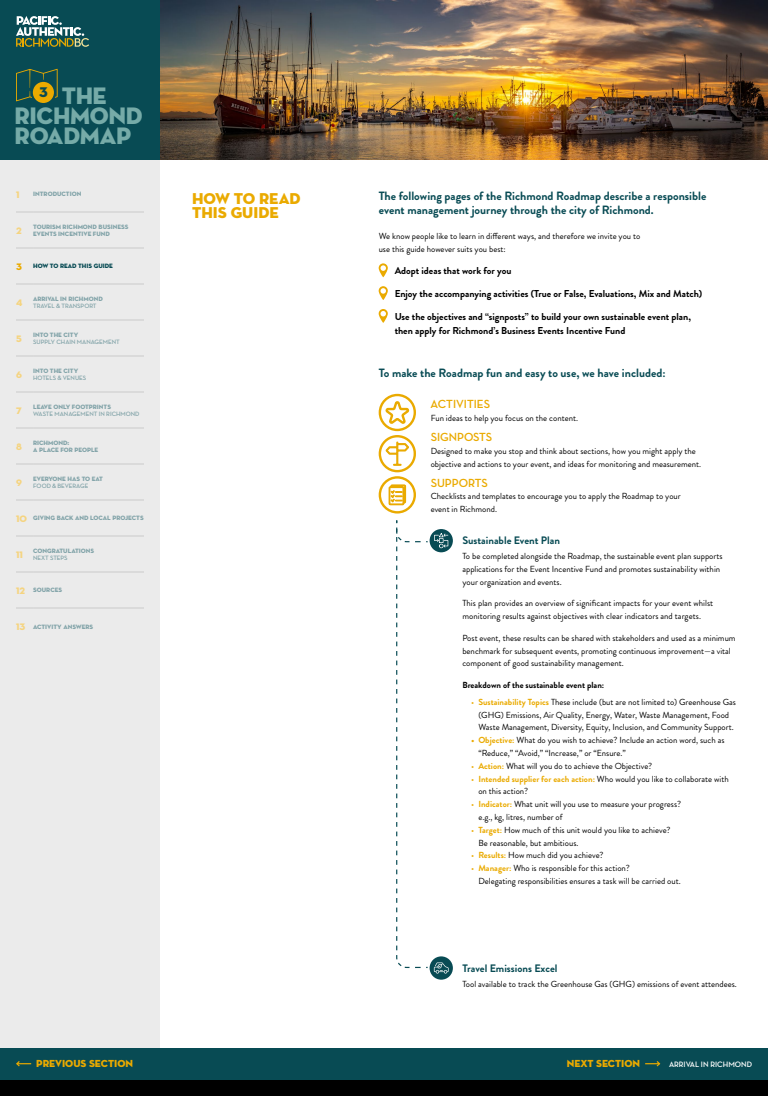
<style>
.page{position:relative;width:768px;height:1096px;background:#fff}
.page>*{position:absolute;margin:0;border:0;box-sizing:border-box;transform-origin:0 0}
.t1{font:24.28px/20.2px "Neutra Disp Titling";letter-spacing:-.01em;color:#76aba8;text-align:center}
.t2{font:16px/13.2px "Neutra Disp Titling";color:#eaaa00}
.t3{font:14.28px "Neutra Disp Titling";color:#084b54}
.t4{font:700 12px/13.6px "Brandon Grotesque";color:#084b54}
.t5{font:700 12px "Neutra Disp";color:#eaaa00}
.t6{font:700 10.8px "Brandon Grotesque";color:#084b54}
.t7{font:10.4px "Neutra Disp Titling";color:#eaaa00}
.t8{font:700 10px/14px "Brandon Grotesque";color:#000}
.t9{font:9.6px "Neutra Disp Titling";color:#f5d480}
.t10{font:8.8px/12.8px "Brandon Grotesque";color:#000}
.t11{font:700 8.8px "Brandon Grotesque";color:#000}
.t12{font:700 8px "Neutra Disp";color:#fff}
.t13{font:6.4px/6.4px "Neutra Disp Titling";color:#84a5aa}
.t14{font:700 6.4px "Neutra Disp";color:#84a5aa}
.t15{font:6.4px "Neutra Disp Titling";color:#084b54}
.s1{font-size:9.6px;color:#eaaa00}
.s2{font-size:9.6px;color:#f5d480}
.s3{color:#eaaa00}
.s4{font-weight:700;color:#eaaa00}
</style>
<div class="page">
<div style="left:0;top:160px;width:160px;height:888px;background:#ebebeb"></div>
<div style="left:0;top:0;width:160px;height:160px;background:#084b54"></div>
<svg style="left:16px;top:16px;width:73px;height:31px"></svg>
<svg style="left:16px;top:69px;width:42px;height:32px"></svg>
<div style="left:33px;top:82px;width:21px;height:21px;background:#eaaa00;border-radius:50%"></div>
<div style="left:0;top:1048px;width:768px;height:32px;background:#084b54"></div>
<svg style="left:645px;top:1061px;width:16px;height:6px"></svg>
<svg style="left:16px;top:1061px;width:15px;height:6px"></svg>
<img style="left:160px;top:0;width:608px;height:160px">
<svg style="left:379px;top:263px;width:9px;height:14px"></svg>
<svg style="left:379px;top:286px;width:9px;height:14px"></svg>
<svg style="left:379px;top:309px;width:9px;height:14px"></svg>
<svg style="left:380px;top:395px;width:35px;height:35px"></svg>
<div style="left:379px;top:394px;width:37px;height:37px;border:2px solid #eaaa00;border-radius:50%"></div>
<svg style="left:383px;top:399px;width:27px;height:28px"></svg>
<svg style="left:429px;top:528px;width:25px;height:25px"></svg>
<div style="left:428px;top:527px;width:27px;height:27px;border:2px solid #fff;border-radius:50%"></div>
<svg style="left:429px;top:955px;width:25px;height:26px"></svg>
<div style="left:428px;top:954px;width:27px;height:28px;border:2px solid #fff;border-radius:50%"></div>
<svg style="left:396px;top:520px;width:53px;height:454px"></svg>
<svg style="left:380px;top:477px;width:35px;height:35px"></svg>
<div style="left:379px;top:476px;width:37px;height:38px;border:2px solid #eaaa00;border-radius:50%"></div>
<svg style="left:389px;top:485px;width:17px;height:20px"></svg>
<svg style="left:378px;top:435px;width:38px;height:38px"></svg>
<div style="left:0;top:1080px;width:768px;height:16px;background:#000"></div>
<svg style="left:16px;top:212px;width:17px;height:1px"></svg>
<hr style="left:33px;top:212px;width:111px;height:1px;background:#cacaca">
<svg style="left:16px;top:248px;width:17px;height:1px"></svg>
<hr style="left:33px;top:248px;width:111px;height:1px;background:#cacaca">
<svg style="left:16px;top:284px;width:17px;height:1px"></svg>
<hr style="left:33px;top:284px;width:111px;height:1px;background:#cacaca">
<svg style="left:16px;top:320px;width:17px;height:1px"></svg>
<hr style="left:33px;top:320px;width:111px;height:1px;background:#cacaca">
<svg style="left:16px;top:356px;width:17px;height:1px"></svg>
<hr style="left:33px;top:356px;width:111px;height:1px;background:#cacaca">
<svg style="left:16px;top:392px;width:17px;height:1px"></svg>
<hr style="left:33px;top:392px;width:111px;height:1px;background:#cacaca">
<svg style="left:16px;top:428px;width:17px;height:1px"></svg>
<hr style="left:33px;top:428px;width:111px;height:1px;background:#cacaca">
<svg style="left:16px;top:464px;width:17px;height:1px"></svg>
<hr style="left:33px;top:464px;width:111px;height:1px;background:#cacaca">
<svg style="left:16px;top:500px;width:17px;height:1px"></svg>
<hr style="left:33px;top:500px;width:111px;height:1px;background:#cacaca">
<svg style="left:16px;top:536px;width:17px;height:1px"></svg>
<hr style="left:33px;top:536px;width:111px;height:1px;background:#cacaca">
<svg style="left:16px;top:572px;width:17px;height:1px"></svg>
<hr style="left:33px;top:572px;width:111px;height:1px;background:#cacaca">
<svg style="left:16px;top:608px;width:17px;height:1px"></svg>
<hr style="left:33px;top:608px;width:111px;height:1px;background:#cacaca">
<h1 class="t1" style="left:14px;top:85px;width:130px">THE<br>RICHMOND<br>ROADMAP</h1>
<h3 class="t3" style="left:39px;top:83px;width:10px">3</h3>
<p class="t9" style="left:16px;top:188px;width:5px">1</p>
<p class="t13" style="left:33px;top:191px;width:50px">INTRODUCTION</p>
<p class="t9" style="left:16px;top:224px;width:7px">2</p>
<p class="t13" style="left:33px;top:224px;width:97px">TOURISM RICHMOND BUSINESS<br>EVENTS INCENTIVE FUND</p>
<p class="t15" style="left:16px;top:262px;width:98px"><span class="s1">3</span> HOW TO READ THIS GUIDE</p>
<p class="t9" style="left:16px;top:296px;width:8px">4</p>
<p class="t13" style="left:33px;top:296px;width:71px">ARRIVAL IN RICHMOND</p>
<p class="t14" style="left:33px;top:302px;width:65px">TRAVEL &amp; TRANSPORT</p>
<p class="t9" style="left:16px;top:332px;width:7px">5</p>
<p class="t13" style="left:33px;top:332px;width:47px">INTO THE CITY</p>
<p class="t14" style="left:33px;top:338px;width:88px">SUPPLY CHAIN MANAGEMENT</p>
<p class="t9" style="left:16px;top:368px;width:7px">6</p>
<p class="t13" style="left:33px;top:368px;width:47px">INTO THE CITY</p>
<p class="t14" style="left:33px;top:374px;width:55px">HOTELS &amp; VENUES</p>
<p class="t9" style="left:16px;top:404px;width:7px">7</p>
<p class="t13" style="left:33px;top:404px;width:79px">LEAVE ONLY FOOTPRINTS</p>
<p class="t14" style="left:33px;top:410px;width:108px">WASTE MANAGEMENT IN RICHMOND</p>
<p class="t9" style="left:16px;top:440px;width:7px">8</p>
<p class="t13" style="left:33px;top:440px;width:67px">RICHMOND:<br>A PLACE FOR PEOPLE</p>
<p class="t9" style="left:16px;top:476px;width:7px">9</p>
<p class="t13" style="left:33px;top:476px;width:71px">EVERYONE HAS TO EAT</p>
<p class="t14" style="left:33px;top:482px;width:57px">FOOD &amp; BEVERAGE</p>
<p class="t13" style="left:16px;top:515px;width:129px"><span class="s2">10</span> GIVING BACK AND LOCAL PROJECTS</p>
<p class="t9" style="left:16px;top:548px;width:9px">11</p>
<p class="t13" style="left:33px;top:548px;width:62px">CONGRATULATIONS</p>
<p class="t14" style="left:33px;top:554px;width:36px">NEXT STEPS</p>
<p class="t13" style="left:16px;top:587px;width:48px"><span class="s2">12</span> SOURCES</p>
<p class="t13" style="left:16px;top:623px;width:79px"><span class="s2">13</span> ACTIVITY ANSWERS</p>
<h2 class="t2" style="left:192px;top:193px;width:110px">HOW TO READ<br>THIS GUIDE</h2>
<h3 class="t4" style="left:379px;top:190px;width:329px">The following pages of the Richmond Roadmap describe a responsible event management journey through the city of Richmond.</h3>
<p class="t10" style="left:379px;top:230px;width:263px">We know people like to learn in different ways, and therefore we invite you to use this guide however suits you best:</p>
<p class="t8" style="left:395px;top:264px;width:118px">Adopt ideas that work for you</p>
<p class="t8" style="left:395px;top:287px;width:309px">Enjoy the accompanying activities (True or False, Evaluations, Mix and Match)</p>
<p class="t8" style="left:395px;top:310px;width:298px">Use the objectives and “signposts” to build your own sustainable event plan, then apply for Richmond’s Business Events Incentive Fund</p>
<h3 class="t4" style="left:379px;top:366px;width:288px">To make the Roadmap fun and easy to use, we have included:</h3>
<h3 class="t5" style="left:431px;top:397px;width:61px">ACTIVITIES</h3>
<p class="t10" style="left:431px;top:412px;width:149px">Fun ideas to help you focus on the content.</p>
<h3 class="t5" style="left:431px;top:430px;width:63px">SIGNPOSTS</h3>
<p class="t10" style="left:431px;top:445px;width:272px">Designed to make you stop and think about sections, how you might apply the objective and actions to your event, and ideas for monitoring and measurement.</p>
<h3 class="t5" style="left:431px;top:476px;width:59px">SUPPORTS</h3>
<p class="t10" style="left:431px;top:490px;width:252px">Checklists and templates to encourage you to apply the Roadmap to your event in Richmond.</p>
<p class="t6" style="left:462px;top:533px;width:99px">Sustainable Event Plan</p>
<p class="t10" style="left:462px;top:550px;width:262px">To be completed alongside the Roadmap, the sustainable event plan supports applications for the Event Incentive Fund and promotes sustainability within your organization and events.</p>
<p class="t10" style="left:462px;top:597px;width:252px">This plan provides an overview of significant impacts for your event whilst monitoring results against objectives with clear indicators and targets.</p>
<p class="t10" style="left:462px;top:631px;width:275px">Post event, these results can be shared with stakeholders and used as a minimum benchmark for subsequent events, promoting continuous improvement—a vital component of good sustainability management.</p>
<p class="t11" style="left:462px;top:679px;width:143px">Breakdown of the sustainable event plan:</p>
<p class="t10" style="left:471px;top:695px;width:266px;text-align:center"><span class="s3">•</span> <span class="s4">Sustainability Topics</span> These include (but are not limited to) Greenhouse Gas (GHG) Emissions, Air Quality, Energy, Water, Waste Management, Food<br>Waste Management, Diversity, Equity, Inclusion, and Community Support.</p>
<p class="t10" style="left:478px;top:734px;width:248px;text-indent:-7px"><span class="s4">• Objective:</span> What do you wish to achieve? Include an action word, such as “Reduce,” “Avoid,” “Increase,” or “Ensure.”</p>
<p class="t10" style="left:471px;top:760px;width:183px"><span class="s3">•</span> <span class="s4">Action:</span> What will you do to achieve the Objective?</p>
<p class="t10" style="left:478px;top:772px;width:252px;text-indent:-7px"><span class="s3">•</span> <span class="s4">Intended supplier for each action:</span> Who would you like to collaborate with on this action?</p>
<p class="t10" style="left:478px;top:798px;width:204px;text-indent:-7px"><span class="s3">•</span> <span class="s4">Indicator:</span> What unit will you use to measure your progress? e.g., kg, litres, number of</p>
<p class="t10" style="left:478px;top:824px;width:194px;text-indent:-7px"><span class="s3">•</span> <span class="s4">Target:</span> How much of this unit would you like to achieve?<br>Be reasonable, but ambitious.</p>
<p class="t10" style="left:471px;top:849px;width:134px"><span class="s3">•</span> <span class="s4">Results:</span> How much did you achieve?</p>
<p class="t10" style="left:478px;top:862px;width:204px;text-indent:-7px"><span class="s3">•</span> <span class="s4">Manager:</span> Who is responsible for this action?<br>Delegating responsibilities ensures a task will be carried out.</p>
<p class="t6" style="left:462px;top:961px;width:97px">Travel Emissions Excel</p>
<p class="t10" style="left:462px;top:978px;width:276px">Tool available to track the Greenhouse Gas (GHG) emissions of event attendees.</p>
<p class="t7" style="left:36px;top:1057px;width:98px">PREVIOUS SECTION</p>
<p class="t7" style="left:567px;top:1057px;width:75px">NEXT SECTION</p>
<p class="t12" style="left:669px;top:1060px;width:84px">ARRIVAL IN RICHMOND</p>
</div>
